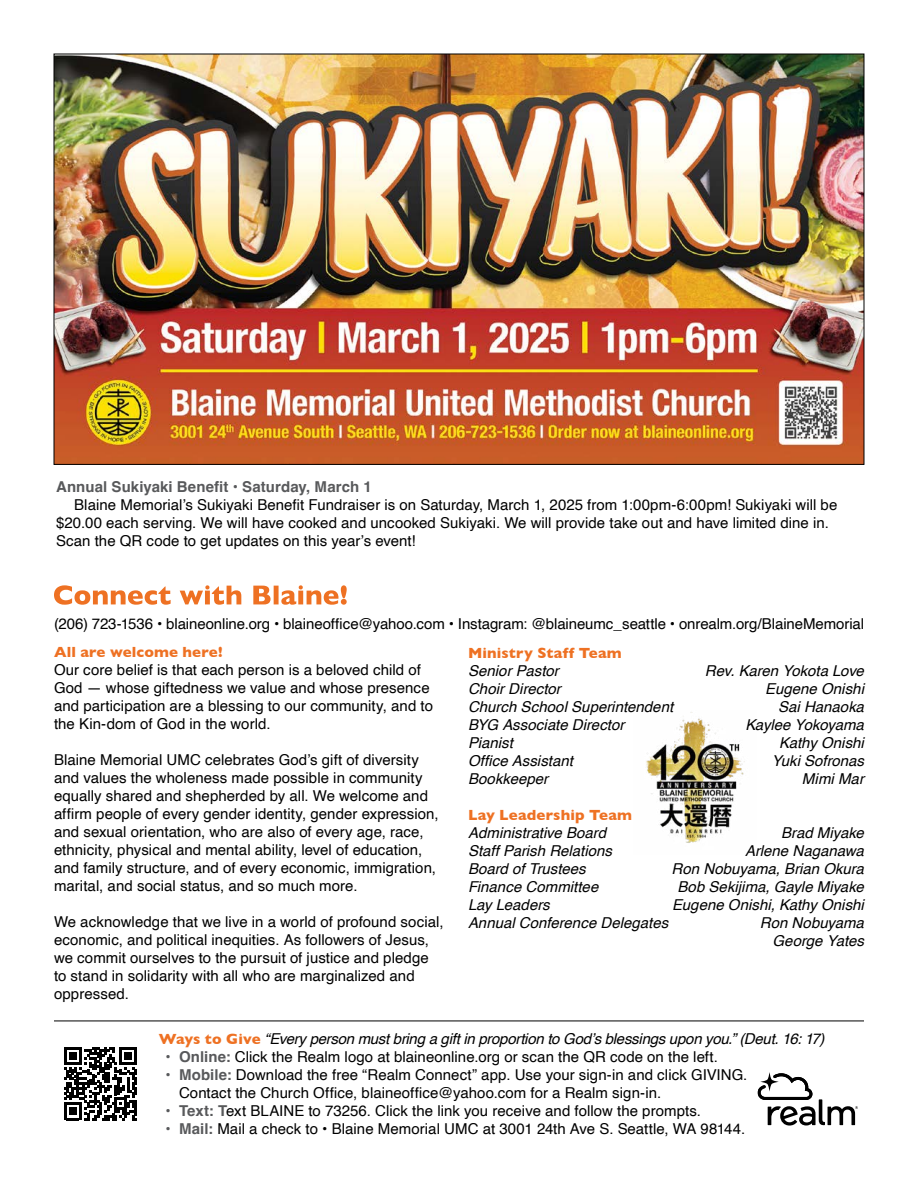
<style>
.page{position:relative;width:918px;height:1188px;background:#fff}
.page>*{position:absolute;margin:0;border:0;box-sizing:border-box;transform-origin:0 0}
.t1{font:15px/18px "Helvetica";letter-spacing:.005em;color:#000}
.t2{font:italic 15px/18px "Helvetica";color:#000;text-align:right}
.t3{font:700 15px "Gill Sans";letter-spacing:.01em;color:#ee7123}
.t4{font:700 15px "Helvetica";letter-spacing:.005em;color:#58595b}
.s1{font-family:"Gill Sans";font-weight:700;font-style:normal;color:#ee7123}
.s2{font-weight:700;color:#58595b}
</style>
<div class="page">
<hr style="left:54px;top:1021px;width:810px;height:1px;background:#000">
<svg style="left:64px;top:1047px;width:73px;height:73px"></svg>
<svg style="left:54px;top:585px;width:293px;height:20px"></svg>
<svg style="left:758px;top:1072px;width:100px;height:54px"></svg>
<img style="left:646px;top:712px;width:99px;height:131px">
<img style="left:56px;top:56px;width:806px;height:407px">
<p class="t4" style="left:56px;top:477px;width:317px">Annual Sukiyaki Benefit • Saturday, March 1</p>
<p class="t1" style="left:56px;top:496px;width:783px;text-indent:18px">Blaine Memorial’s Sukiyaki Benefit Fundraiser is on Saturday, March 1, 2025 from 1:00pm-6:00pm! Sukiyaki will be $20.00 each serving. We will have cooked and uncooked Sukiyaki. We will provide take out and have limited dine in.<br>Scan the QR code to get updates on this year’s event!</p>
<p class="t1" style="left:54px;top:616px;width:812px">(206) 723-1536 • blaineonline.org • blaineoffice@yahoo.com • Instagram: @blaineumc_seattle • onrealm.org/BlaineMemorial</p>
<p class="t3" style="left:468px;top:641px;width:155px">Ministry Staff Team</p>
<p class="t2" style="left:468px;top:662px;width:92px">Senior Pastor</p>
<p class="t2" style="left:705px;top:662px;width:161px">Rev. Karen Yokota Love</p>
<p class="t2" style="left:468px;top:680px;width:94px">Choir Director</p>
<p class="t2" style="left:765px;top:680px;width:100px">Eugene Onishi</p>
<p class="t2" style="left:468px;top:698px;width:207px">Church School Superintendent</p>
<p class="t2" style="left:778px;top:698px;width:87px">Sai Hanaoka</p>
<p class="t2" style="left:468px;top:716px;width:158px">BYG Associate Director</p>
<p class="t2" style="left:745px;top:716px;width:120px">Kaylee Yokoyama</p>
<p class="t2" style="left:468px;top:734px;width:46px">Pianist</p>
<p class="t2" style="left:779px;top:734px;width:86px">Kathy Onishi</p>
<p class="t2" style="left:468px;top:752px;width:106px">Office Assistant</p>
<p class="t2" style="left:772px;top:752px;width:94px">Yuki Sofronas</p>
<p class="t2" style="left:468px;top:770px;width:82px">Bookkeeper</p>
<p class="t2" style="left:802px;top:770px;width:64px">Mimi Mar</p>
<p class="t3" style="left:468px;top:803px;width:166px">Lay Leadership Team</p>
<p class="t2" style="left:468px;top:824px;width:140px">Administrative Board</p>
<p class="t2" style="left:781px;top:824px;width:84px">Brad Miyake</p>
<p class="t2" style="left:468px;top:842px;width:146px">Staff Parish Relations</p>
<p class="t2" style="left:745px;top:842px;width:120px">Arlene Naganawa</p>
<p class="t2" style="left:468px;top:860px;width:119px">Board of Trustees</p>
<p class="t2" style="left:672px;top:860px;width:194px">Ron Nobuyama, Brian Okura</p>
<p class="t2" style="left:468px;top:878px;width:132px">Finance Committee</p>
<p class="t2" style="left:677px;top:878px;width:188px">Bob Sekijima, Gayle Miyake</p>
<p class="t2" style="left:468px;top:896px;width:83px">Lay Leaders</p>
<p class="t2" style="left:672px;top:896px;width:193px">Eugene Onishi, Kathy Onishi</p>
<p class="t2" style="left:468px;top:914px;width:202px">Annual Conference Delegates</p>
<p class="t2" style="left:760px;top:914px;width:106px">Ron Nobuyama<br>George Yates</p>
<p class="t3" style="left:54px;top:641px;width:170px">All are welcome here!</p>
<p class="t1" style="left:54px;top:662px;width:381px">Our core belief is that each person is a beloved child of God — whose giftedness we value and whose presence and participation are a blessing to our community, and to the Kin-dom of God in the world.</p>
<p class="t1" style="left:54px;top:752px;width:386px">Blaine Memorial UMC celebrates God’s gift of diversity and values the wholeness made possible in community equally shared and shepherded by all. We welcome and affirm people of every gender identity, gender expression, and sexual orientation, who are also of every age, race, ethnicity, physical and mental ability, level of education, and family structure, and of every economic, immigration, marital, and social status, and so much more.</p>
<p class="t1" style="left:54px;top:914px;width:391px">We acknowledge that we live in a world of profound social, economic, and political inequities. As followers of Jesus, we commit ourselves to the pursuit of justice and pledge to stand in solidarity with all who are marginalized and oppressed.</p>
<p class="t2" style="left:159px;top:1030px;width:667px"><span class="s1">Ways to Give</span> “Every person must bring a gift in proportion to God’s blessings upon you.” (Deut. 16: 17)</p>
<p class="t1" style="left:166px;top:1048px;width:554px"><span class="s2">• Online:</span> Click the Realm logo at blaineonline.org or scan the QR code on the left.</p>
<p class="t1" style="left:179px;top:1066px;width:570px;text-indent:-14px"><span class="s2">• Mobile:</span> Download the free “Realm Connect” app. Use your sign-in and click GIVING.<br>Contact the Church Office, blaineoffice@yahoo.com for a Realm sign-in.</p>
<p class="t1" style="left:166px;top:1102px;width:537px"><span class="s2">• Text: T</span>ext BLAINE to 73256. Click the link you receive and follow the prompts.</p>
<p class="t1" style="left:166px;top:1120px;width:581px"><span class="s2">• Mail:</span> Mail a check to • Blaine Memorial UMC at 3001 24th Ave S. Seattle, WA 98144.</p>
</div>
